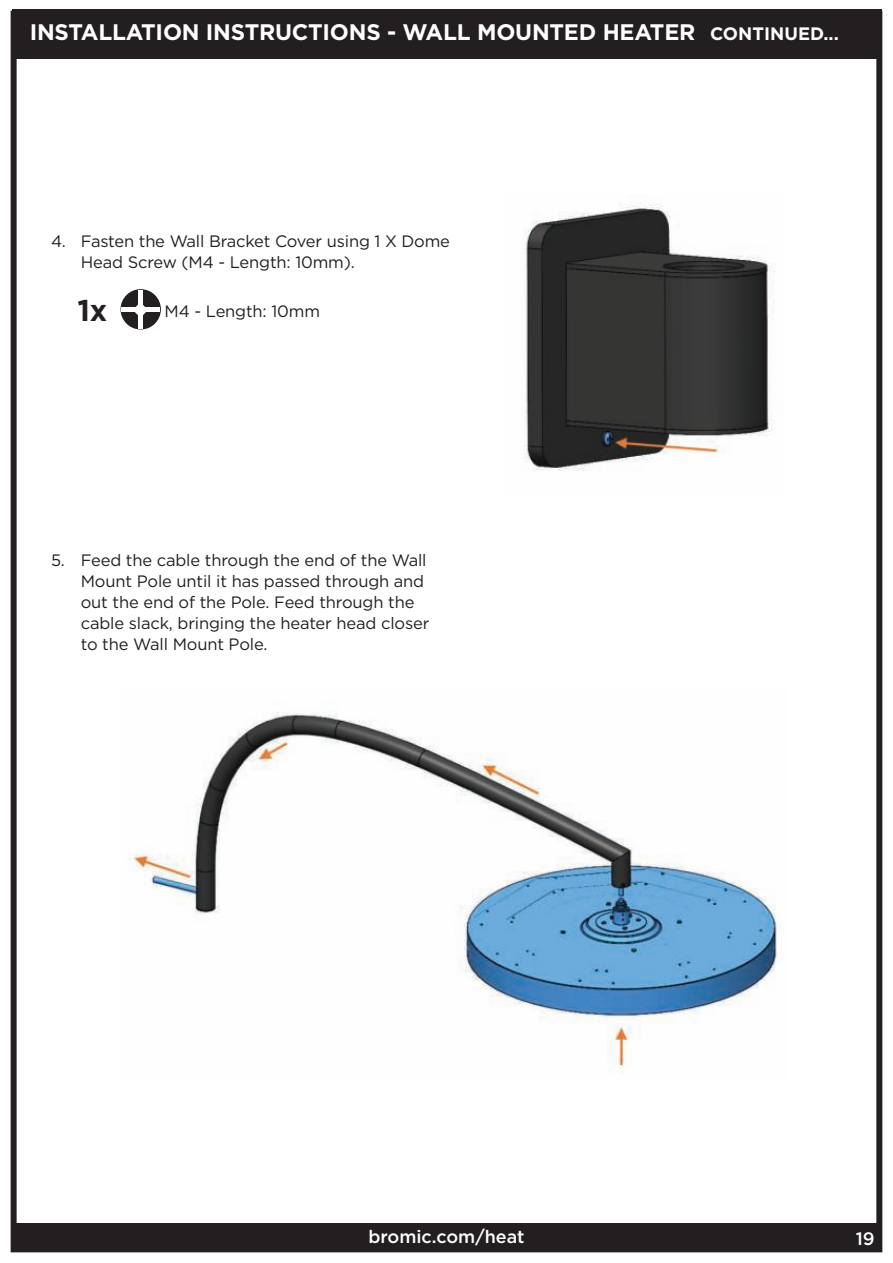
<style>
.page{position:relative;width:893px;height:1263px;background:#fff}
.page>*{position:absolute;margin:0;border:0;box-sizing:border-box;transform-origin:0 0}
.t1{font:700 30px "Gotham";color:#231f20}
.t2{font:700 22.5px "Gotham";letter-spacing:-.01em;color:#fff}
.t3{font:500 18px "Gotham";color:#fff}
.t4{font:16.5px/21px "Gotham";letter-spacing:-.01em;color:#231f20}
.s1{font-size:18px}
</style>
<div class="page">
<div style="left:11px;top:1223px;width:870px;height:29px;background:#231f20"></div>
<div style="left:12px;top:9px;width:870px;height:50px;background:#231f20"></div>
<div style="left:11px;top:11px;width:871px;height:1241px;border:6px solid #231f20"></div>
<img style="left:523px;top:204px;width:252px;height:267px">
<img style="left:133px;top:711px;width:644px;height:362px">
<div style="left:121px;top:289px;width:40px;height:40px;background:#231f20;border-radius:50%"></div>
<div style="left:122px;top:307px;width:38px;height:5px;background:#fff"></div>
<div style="left:138px;top:290px;width:5px;height:38px;background:#fff"></div>
<svg style="left:135px;top:304px;width:11px;height:11px"></svg>
<h2 class="t2" style="left:30px;top:22px;width:811px">INSTALLATION INSTRUCTIONS - WALL MOUNTED HEATER <span class="s1">CONTINUED...</span></h2>
<p class="t4" style="left:81px;top:231px;width:371px;text-indent:-30px">4. Fasten the Wall Bracket Cover using 1 X Dome<br>Head Screw (M4 - Length: 10mm).</p>
<h1 class="t1" style="left:78px;top:297px;width:31px">1x</h1>
<p class="t4" style="left:165px;top:302px;width:157px">M4 - Length: 10mm</p>
<p class="t4" style="left:81px;top:551px;width:350px;text-indent:-30px">5. Feed the cable through the end of the Wall Mount Pole until it has passed through and out the end of the Pole. Feed through the cable slack, bringing the heater head closer to the Wall Mount Pole.</p>
<p class="t3" style="left:368px;top:1229px;width:158px">bromic.com/heat</p>
<p class="t3" style="left:856px;top:1231px;width:20px">19</p>
</div>
